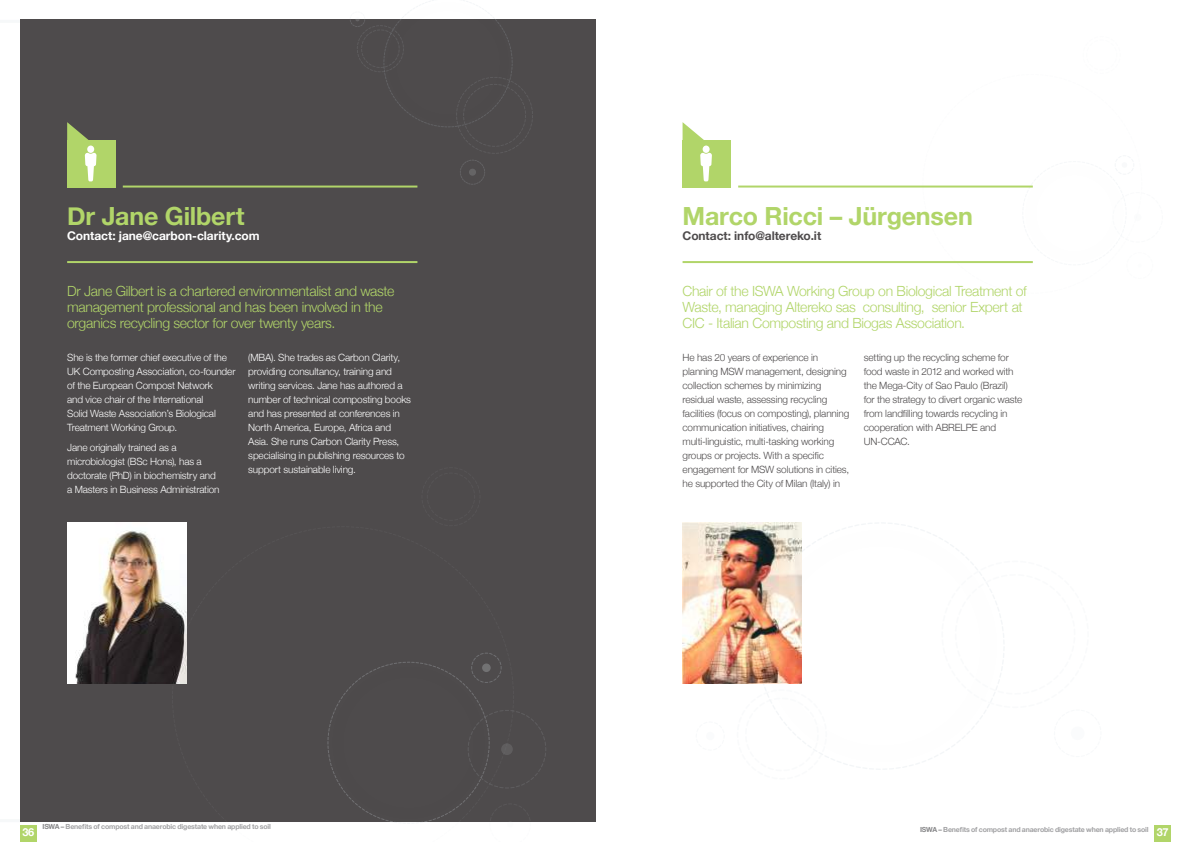
<style>
.page{position:relative;width:1191px;height:842px;background:#fff}
.page>*{position:absolute;margin:0;border:0;box-sizing:border-box;transform-origin:0 0}
.t1{font:700 25px "Helvetica Neue";letter-spacing:-.005em;color:#b1d569}
.t2{font:300 14px/16px "Helvetica Neue";letter-spacing:-.02em;color:#b1d569}
.t3{font:700 12px "Helvetica Neue";letter-spacing:-.005em;color:#fff}
.t4{font:700 12px "Helvetica Neue";letter-spacing:-.005em;color:#4e4b4c}
.t5{font:700 11px "Helvetica Neue";color:#fff}
.t6{font:300 10px/14px "Helvetica Neue";letter-spacing:-.015em;color:#fff}
.t7{font:300 10px/14px "Helvetica Neue";letter-spacing:-.015em;color:#4e4b4c}
.t8{font:700 7px "Helvetica Neue";letter-spacing:-.025em;color:#a2a2a4}
.s1{color:#878789}
.s2{font-size:11px;color:#fff}
</style>
<div class="page">
<div style="left:1154px;top:825px;width:17px;height:17px;background:#b1d569"></div>
<div style="left:20px;top:825px;width:17px;height:17px;background:#b1d569"></div>
<div style="left:20px;top:20px;width:575px;height:802px;background:#4e4b4c"></div>
<div style="left:67px;top:140px;width:48px;height:48px;background:#b1d569"></div>
<hr style="left:123px;top:186px;width:294px;height:2px;background:#b1d569">
<hr style="left:67px;top:261px;width:350px;height:2px;background:#b1d569">
<svg style="left:172px;top:526px;width:342px;height:297px"></svg>
<svg style="left:460px;top:160px;width:25px;height:25px"></svg>
<div style="left:469px;top:169px;width:7px;height:7px;background:#656465;border-radius:50%"></div>
<svg style="left:350px;top:0;width:183px;height:154px"></svg>
<svg style="left:67px;top:122px;width:30px;height:59px"></svg>
<div style="left:87px;top:146px;width:7px;height:7px;background:#fff;border-radius:50%"></div>
<img style="left:67px;top:522px;width:119px;height:161px">
<svg style="left:922px;top:156px;width:211px;height:108px"></svg>
<div style="left:682px;top:140px;width:48px;height:48px;background:#b1d569"></div>
<hr style="left:738px;top:186px;width:294px;height:2px;background:#b1d569">
<hr style="left:682px;top:261px;width:350px;height:2px;background:#b1d569">
<svg style="left:733px;top:522px;width:271px;height:248px"></svg>
<svg style="left:682px;top:122px;width:30px;height:59px"></svg>
<div style="left:702px;top:146px;width:7px;height:7px;background:#fff;border-radius:50%"></div>
<img style="left:682px;top:522px;width:119px;height:161px">
<h1 class="t1" style="left:67px;top:197px;width:179px">Dr Jane Gilbert</h1>
<p class="t3" style="left:67px;top:227px;width:194px">Contact: jane@carbon-clarity.com</p>
<h2 class="t2" style="left:67px;top:282px;width:329px">Dr Jane Gilbert is a chartered environmentalist and waste management professional and has been involved in the organics recycling sector for over twenty years.</h2>
<p class="t6" style="left:67px;top:350px;width:170px">She is the former chief executive of the UK Composting Association, co-founder of the European Compost Network<br>and vice chair of the International<br>Solid Waste Association’s Biological Treatment Working Group.</p>
<p class="t6" style="left:67px;top:439px;width:154px">Jane originally trained as a microbiologist (BSc Hons), has a doctorate (PhD) in biochemistry and a Masters in Business Administration</p>
<p class="t6" style="left:248px;top:350px;width:164px">(MBA). She trades as Carbon Clarity, providing consultancy, training and writing services. Jane has authored a number of technical composting books and has presented at conferences in North America, Europe, Africa and Asia. She runs Carbon Clarity Press, specialising in publishing resources to support sustainable living.</p>
<p class="t5" style="left:22px;top:823px;width:13px">36</p>
<p class="t8" style="left:42px;top:821px;width:230px"><span class="s1">ISWA –</span> Benefits of compost and anaerobic digestate when applied to soil</p>
<h1 class="t1" style="left:682px;top:197px;width:292px">Marco Ricci – Jürgensen</h1>
<p class="t4" style="left:682px;top:227px;width:140px">Contact: info@altereko.it</p>
<h2 class="t2" style="left:682px;top:282px;width:346px">Chair of the ISWA Working Group on Biological Treatment of<br>Waste, managing Altereko sas consulting, senior Expert at<br>CIC - Italian Composting and Biogas Association.</h2>
<p class="t7" style="left:682px;top:350px;width:168px">He has 20 years of experience in planning MSW management, designing collection schemes by minimizing residual waste, assessing recycling facilities (focus on composting), planning communication initiatives, chairing multi-linguistic, multi-tasking working groups or projects. With a specific engagement for MSW solutions in cities, he supported the City of Milan (Italy) in</p>
<p class="t7" style="left:863px;top:350px;width:160px">setting up the recycling scheme for food waste in 2012 and worked with the Mega-City of Sao Paulo (Brazil)<br>for the strategy to divert organic waste from landfilling towards recycling in cooperation with ABRELPE and<br>UN-CCAC.</p>
<p class="t8" style="left:920px;top:824px;width:250px"><span class="s1">ISWA –</span> Benefits of compost and anaerobic digestate when applied to soil <span class="s2">37</span></p>
</div>
